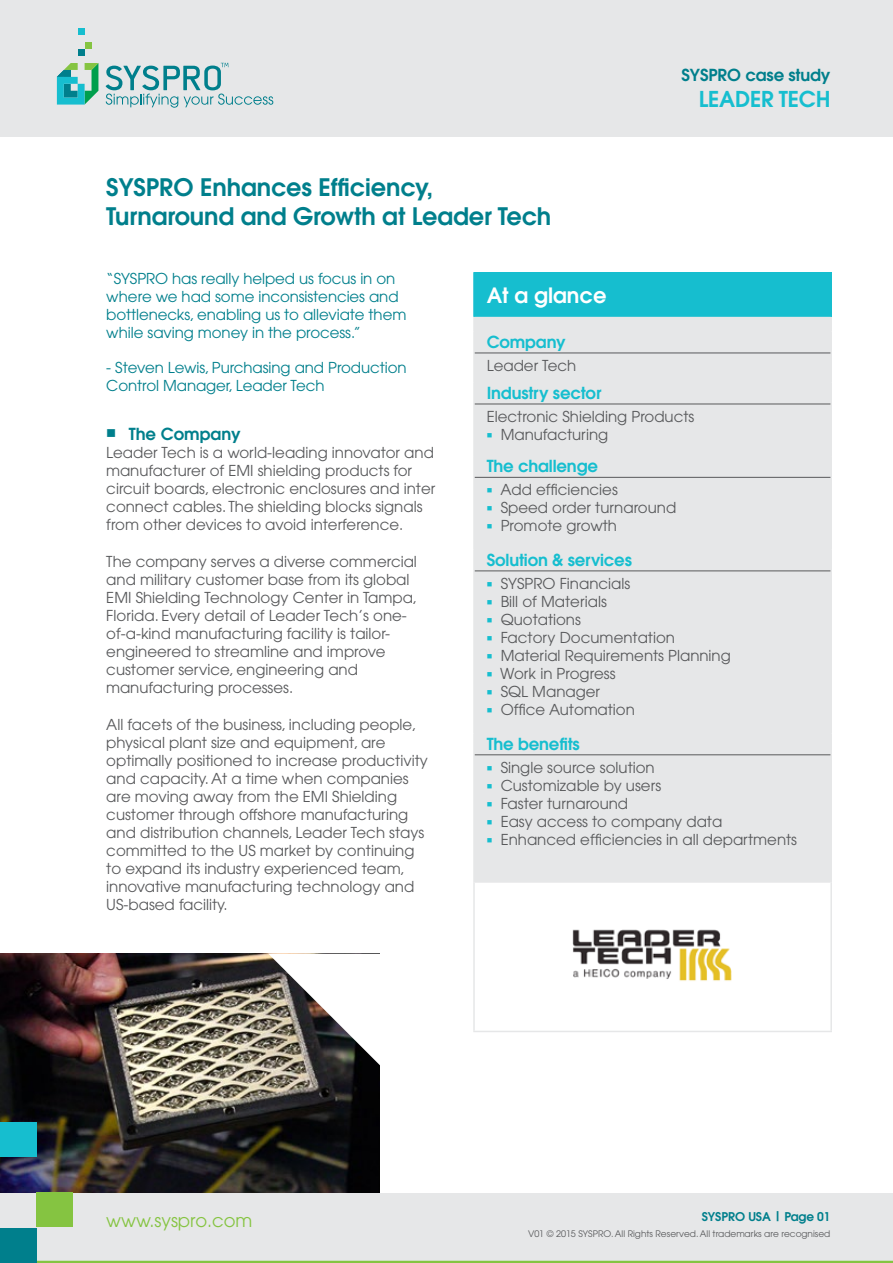
<style>
.page{position:relative;width:893px;height:1263px;background:#fff}
.page>*{position:absolute;margin:0;border:0;box-sizing:border-box;transform-origin:0 0}
.t1{font:600 24px/28.8px "Avant Garde";letter-spacing:-.005em;color:#007f8c}
.t2{font:600 21.75px "Avant Garde";letter-spacing:-.01em;color:#16becf}
.t3{font:600 21px "Avant Garde";color:#fff}
.t4{font:18px "Avant Garde";color:#85c441}
.t5{font:600 16.5px "Avant Garde";letter-spacing:-.01em;color:#16becf}
.t6{font:600 16.5px "Avant Garde";letter-spacing:-.01em;color:#007f8c}
.t7{font:15px/18px "Avant Garde";color:#58595b}
.t8{font:15px/18px "Avant Garde";letter-spacing:-.005em;color:#007f8c}
.t9{font:600 12px "Avant Garde";letter-spacing:-.01em;color:#007f8c}
.t10{font:9px "Avant Garde";color:#58595b}
.s1{color:#16becf}
</style>
<div class="page">
<img style="left:0;top:954px;width:379px;height:239px">
<svg style="left:268px;top:954px;width:112px;height:112px"></svg>
<div style="left:0;top:0;width:893px;height:136px;background:#e6e7e8"></div>
<div style="left:474px;top:272px;width:357px;height:45px;background:#16becf"></div>
<div style="left:475px;top:317px;width:355px;height:565px;background:#e6e7e8"></div>
<hr style="left:473px;top:882px;width:2px;height:149px;background:#e6e7e8">
<hr style="left:830px;top:882px;width:2px;height:149px;background:#e6e7e8">
<hr style="left:473px;top:1031px;width:359px;height:1px;background:#e6e7e8">
<svg style="left:473px;top:317px;width:2px;height:15px"></svg>
<svg style="left:830px;top:317px;width:2px;height:15px"></svg>
<hr style="left:473px;top:332px;width:2px;height:21px;background:#e6e7e8">
<hr style="left:830px;top:332px;width:2px;height:21px;background:#e6e7e8">
<hr style="left:473px;top:353px;width:2px;height:30px;background:#e6e7e8">
<hr style="left:830px;top:353px;width:2px;height:30px;background:#e6e7e8">
<hr style="left:473px;top:383px;width:2px;height:21px;background:#e6e7e8">
<hr style="left:830px;top:383px;width:2px;height:21px;background:#e6e7e8">
<hr style="left:473px;top:404px;width:2px;height:52px;background:#e6e7e8">
<hr style="left:830px;top:404px;width:2px;height:52px;background:#e6e7e8">
<hr style="left:473px;top:456px;width:2px;height:21px;background:#e6e7e8">
<hr style="left:830px;top:456px;width:2px;height:21px;background:#e6e7e8">
<hr style="left:473px;top:477px;width:2px;height:73px;background:#e6e7e8">
<hr style="left:830px;top:477px;width:2px;height:73px;background:#e6e7e8">
<hr style="left:473px;top:550px;width:2px;height:21px;background:#e6e7e8">
<hr style="left:830px;top:550px;width:2px;height:21px;background:#e6e7e8">
<hr style="left:473px;top:571px;width:2px;height:162px;background:#e6e7e8">
<hr style="left:830px;top:571px;width:2px;height:162px;background:#e6e7e8">
<hr style="left:473px;top:733px;width:2px;height:22px;background:#e6e7e8">
<hr style="left:830px;top:733px;width:2px;height:22px;background:#e6e7e8">
<hr style="left:473px;top:755px;width:2px;height:127px;background:#e6e7e8">
<hr style="left:830px;top:755px;width:2px;height:127px;background:#e6e7e8">
<hr style="left:475px;top:353px;width:355px;height:1px;background:#58595b">
<hr style="left:475px;top:882px;width:355px;height:1px;background:#e6e7e8">
<hr style="left:475px;top:477px;width:355px;height:1px;background:#58595b">
<hr style="left:475px;top:404px;width:355px;height:1px;background:#58595b">
<hr style="left:473px;top:272px;width:2px;height:45px;background:#16becf">
<hr style="left:830px;top:272px;width:2px;height:45px;background:#16becf">
<hr style="left:475px;top:571px;width:355px;height:1px;background:#58595b">
<hr style="left:475px;top:754px;width:355px;height:1px;background:#58595b">
<div style="left:0;top:1193px;width:893px;height:70px;background:#e6e7e8"></div>
<hr style="left:0;top:1261px;width:893px;height:2px;background:#85c441">
<div style="left:78px;top:49px;width:7px;height:7px;background:#007f8c"></div>
<div style="left:85px;top:42px;width:7px;height:7px;background:#85c441"></div>
<div style="left:78px;top:28px;width:7px;height:7px;background:#16becf"></div>
<svg style="left:57px;top:63px;width:41px;height:42px"></svg>
<svg style="left:106px;top:63px;width:167px;height:45px"></svg>
<div style="left:0;top:1228px;width:36px;height:34px;background:#007f8c"></div>
<div style="left:36px;top:1192px;width:36px;height:35px;background:#85c441"></div>
<div style="left:0;top:1122px;width:36px;height:34px;background:#16becf"></div>
<img style="left:572px;top:929px;width:160px;height:52px">
<h1 class="t1" style="left:106px;top:172px;width:447px">SYSPRO Enhances Efficiency,<br>Turnaround and Growth at Leader Tech</h1>
<p class="t6" style="left:681px;top:64px;width:150px">SYSPRO case study</p>
<h2 class="t2" style="left:699px;top:85px;width:133px">LEADER TECH</h2>
<p class="t8" style="left:106px;top:269px;width:302px">“SYSPRO has really helped us focus in on where we had some inconsistencies and bottlenecks, enabling us to alleviate them while saving money in the process.”</p>
<p class="t8" style="left:106px;top:358px;width:302px">- Steven Lewis, Purchasing and Production<br>Control Manager, Leader Tech</p>
<p class="t6" style="left:106px;top:423px;width:136px">■ The Company</p>
<p class="t7" style="left:106px;top:443px;width:330px">Leader Tech is a world-leading innovator and manufacturer of EMI shielding products for circuit boards, electronic enclosures and inter connect cables. The shielding blocks signals from other devices to avoid interference.</p>
<p class="t7" style="left:106px;top:552px;width:312px">The company serves a diverse commercial and military customer base from its global EMI Shielding Technology Center in Tampa, Florida. Every detail of Leader Tech’s one&shy;of-a-kind manufacturing facility is tailor&shy;engineered to streamline and improve customer service, engineering and manufacturing processes.</p>
<p class="t7" style="left:106px;top:715px;width:323px">All facets of the business, including people, physical plant size and equipment, are optimally positioned to increase productivity and capacity. At a time when companies are moving away from the EMI Shielding customer through offshore manufacturing and distribution channels, Leader Tech stays committed to the US market by continuing to expand its industry experienced team, innovative manufacturing technology and US-based facility.</p>
<h3 class="t3" style="left:487px;top:281px;width:121px">At a glance</h3>
<p class="t5" style="left:487px;top:331px;width:80px">Company</p>
<p class="t7" style="left:487px;top:356px;width:91px">Leader Tech</p>
<p class="t5" style="left:487px;top:382px;width:116px">Industry sector</p>
<p class="t7" style="left:487px;top:407px;width:209px">Electronic Shielding Products</p>
<p class="t7" style="left:487px;top:425px;width:123px"><span class="s1">■</span> Manufacturing</p>
<p class="t5" style="left:487px;top:455px;width:113px">The challenge</p>
<p class="t7" style="left:487px;top:481px;width:133px"><sup>■</sup> Add efficiencies</p>
<p class="t7" style="left:487px;top:499px;width:191px"><span class="s1">■</span> Speed order turnaround</p>
<p class="t7" style="left:487px;top:517px;width:132px"><span class="s1">■</span> Promote growth</p>
<p class="t5" style="left:487px;top:549px;width:147px">Solution &amp; services</p>
<p class="t7" style="left:487px;top:574px;width:145px"><span class="s1">■</span> SYSPRO Financials</p>
<p class="t7" style="left:487px;top:592px;width:122px"><span class="s1">■</span> Bill of Materials</p>
<p class="t7" style="left:487px;top:610px;width:96px"><span class="s1">■</span> Quotations</p>
<p class="t7" style="left:487px;top:628px;width:190px"><span class="s1">■</span> Factory Documentation</p>
<p class="t7" style="left:487px;top:646px;width:246px"><span class="s1">■</span> Material Requirements Planning</p>
<p class="t7" style="left:487px;top:664px;width:130px"><span class="s1">■</span> Work in Progress</p>
<p class="t7" style="left:487px;top:682px;width:115px"><span class="s1">■</span> SQL Manager</p>
<p class="t7" style="left:487px;top:700px;width:150px"><span class="s1">■</span> Office Automation</p>
<p class="t5" style="left:487px;top:733px;width:95px">The benefits</p>
<p class="t7" style="left:487px;top:758px;width:169px"><span class="s1">■</span> Single source solution</p>
<p class="t7" style="left:487px;top:776px;width:176px"><span class="s1">■</span> Customizable by users</p>
<p class="t7" style="left:487px;top:794px;width:143px"><span class="s1">■</span> Faster turnaround</p>
<p class="t7" style="left:487px;top:812px;width:237px"><span class="s1">■</span> Easy access to company data</p>
<p class="t7" style="left:487px;top:830px;width:312px"><span class="s1">■</span> Enhanced efficiencies in all departments</p>
<p class="t4" style="left:106px;top:1210px;width:148px">www.syspro.com</p>
<p class="t9" style="left:702px;top:1209px;width:130px">SYSPRO USA | Page 01</p>
<p class="t10" style="left:528px;top:1229px;width:304px">V01 © 2015 SYSPRO. All Rights Reserved. All trademarks are recognised</p>
</div>
